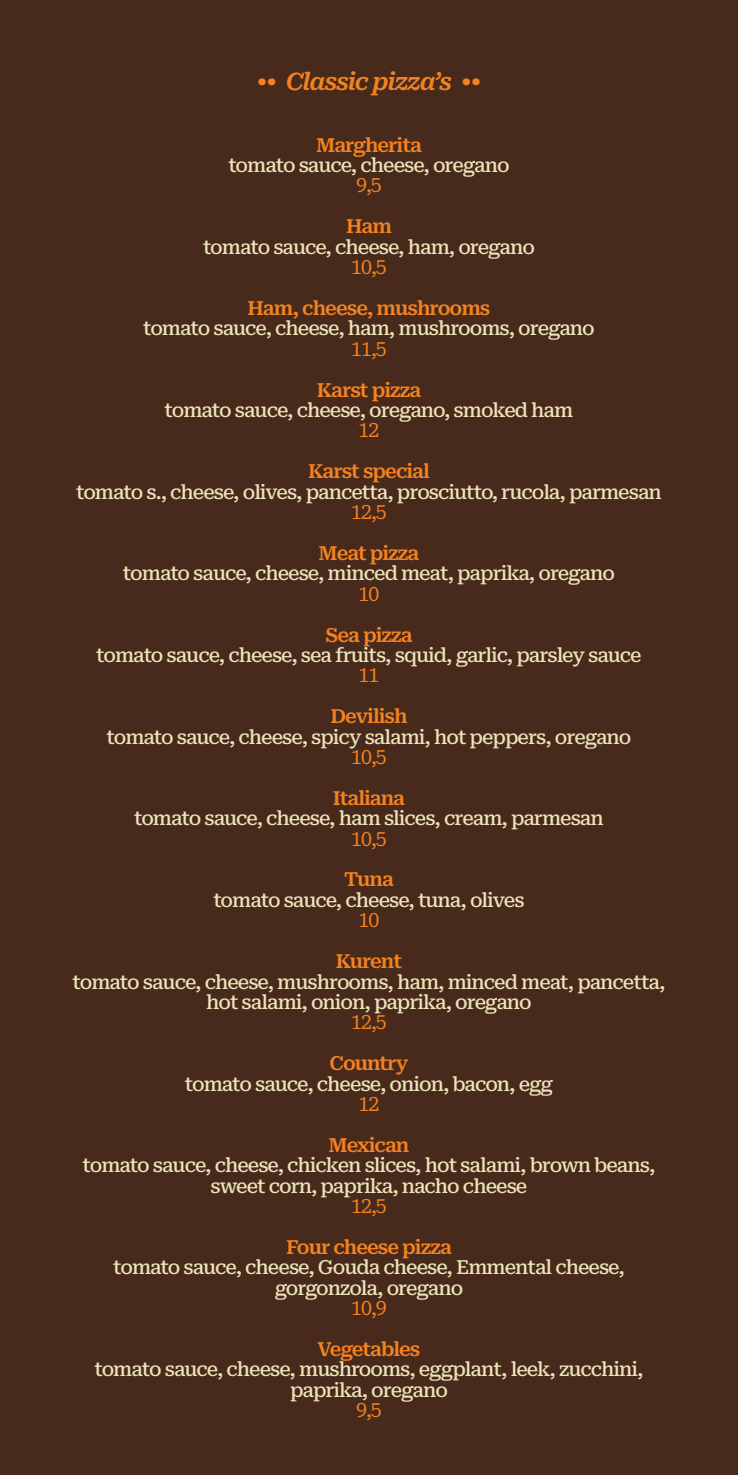
<style>
.page{position:relative;width:738px;height:1475px;background:#fff}
.page>*{position:absolute;margin:0;border:0;box-sizing:border-box;transform-origin:0 0}
.t1{font:italic 600 24px "Roboto Serif";letter-spacing:-.05em;color:#f58220}
.t2{font:500 19.4px/20.4px "Roboto Serif";letter-spacing:-.05em;color:#ede3b9;text-align:center}
.t3{font:600 19.4px "Roboto Serif";letter-spacing:-.05em;color:#f58220}
.t4{font:19.4px "Roboto Serif";letter-spacing:-.05em;color:#f58220}
</style>
<div class="page">
<div style="left:0;top:0;width:737px;height:1474px;background:#472a1b"></div>
<p class="t1" style="left:256px;top:63px;width:226px">•• Classic pizza’s ••</p>
<p class="t3" style="left:316px;top:129px;width:107px">Margherita</p>
<p class="t2" style="left:228px;top:153px;width:282px">tomato sauce, cheese, oregano</p>
<p class="t4" style="left:356px;top:170px;width:27px">9,5</p>
<p class="t3" style="left:346px;top:211px;width:47px">Ham</p>
<p class="t2" style="left:203px;top:235px;width:333px">tomato sauce, cheese, ham, oregano</p>
<p class="t4" style="left:351px;top:252px;width:37px">10,5</p>
<p class="t3" style="left:247px;top:292px;width:244px">Ham, cheese, mushrooms</p>
<p class="t2" style="left:143px;top:317px;width:453px">tomato sauce, cheese, ham, mushrooms, oregano</p>
<p class="t4" style="left:351px;top:333px;width:37px">11,5</p>
<p class="t3" style="left:316px;top:374px;width:106px">Karst pizza</p>
<p class="t2" style="left:164px;top:398px;width:410px">tomato sauce, cheese, oregano, smoked ham</p>
<p class="t4" style="left:358px;top:415px;width:22px">12</p>
<p class="t3" style="left:308px;top:456px;width:123px">Karst special</p>
<p class="t2" style="left:76px;top:480px;width:587px">tomato s., cheese, olives, pancetta, prosciutto, rucola, parmesan</p>
<p class="t4" style="left:351px;top:496px;width:37px">12,5</p>
<p class="t3" style="left:318px;top:537px;width:102px">Meat pizza</p>
<p class="t2" style="left:123px;top:561px;width:493px">tomato sauce, cheese, minced meat, paprika, oregano</p>
<p class="t4" style="left:358px;top:578px;width:22px">10</p>
<p class="t3" style="left:325px;top:619px;width:89px">Sea pizza</p>
<p class="t2" style="left:96px;top:643px;width:546px">tomato sauce, cheese, sea fruits, squid, garlic, parsley sauce</p>
<p class="t4" style="left:358px;top:660px;width:22px">11</p>
<p class="t3" style="left:330px;top:700px;width:79px">Devilish</p>
<p class="t2" style="left:106px;top:725px;width:526px">tomato sauce, cheese, spicy salami, hot peppers, oregano</p>
<p class="t4" style="left:351px;top:741px;width:37px">10,5</p>
<p class="t3" style="left:332px;top:782px;width:74px">Italiana</p>
<p class="t2" style="left:134px;top:806px;width:471px">tomato sauce, cheese, ham slices, cream, parmesan</p>
<p class="t4" style="left:351px;top:823px;width:37px">10,5</p>
<p class="t3" style="left:344px;top:864px;width:51px">Tuna</p>
<p class="t2" style="left:213px;top:888px;width:312px">tomato sauce, cheese, tuna, olives</p>
<p class="t4" style="left:358px;top:904px;width:22px">10</p>
<p class="t3" style="left:335px;top:945px;width:68px">Kurent</p>
<p class="t2" style="left:72px;top:969px;width:594px">tomato sauce, cheese, mushrooms, ham, minced meat, pancetta, hot salami, onion, paprika, oregano</p>
<p class="t4" style="left:351px;top:1006px;width:37px">12,5</p>
<p class="t3" style="left:329px;top:1047px;width:81px">Country</p>
<p class="t2" style="left:185px;top:1071px;width:369px">tomato sauce, cheese, onion, bacon, egg</p>
<p class="t4" style="left:358px;top:1088px;width:22px">12</p>
<p class="t3" style="left:328px;top:1129px;width:82px">Mexican</p>
<p class="t2" style="left:82px;top:1153px;width:574px">tomato sauce, cheese, chicken slices, hot salami, brown beans, sweet corn, paprika, nacho cheese</p>
<p class="t4" style="left:351px;top:1190px;width:37px">12,5</p>
<p class="t3" style="left:286px;top:1231px;width:167px">Four cheese pizza</p>
<p class="t2" style="left:113px;top:1255px;width:512px">tomato sauce, cheese, Gouda cheese, Emmental cheese, gorgonzola, oregano</p>
<p class="t4" style="left:351px;top:1292px;width:37px">10,9</p>
<p class="t3" style="left:317px;top:1333px;width:104px">Vegetables</p>
<p class="t2" style="left:94px;top:1357px;width:550px">tomato sauce, cheese, mushrooms, eggplant, leek, zucchini, paprika, oregano</p>
<p class="t4" style="left:356px;top:1394px;width:27px">9,5</p>
</div>
